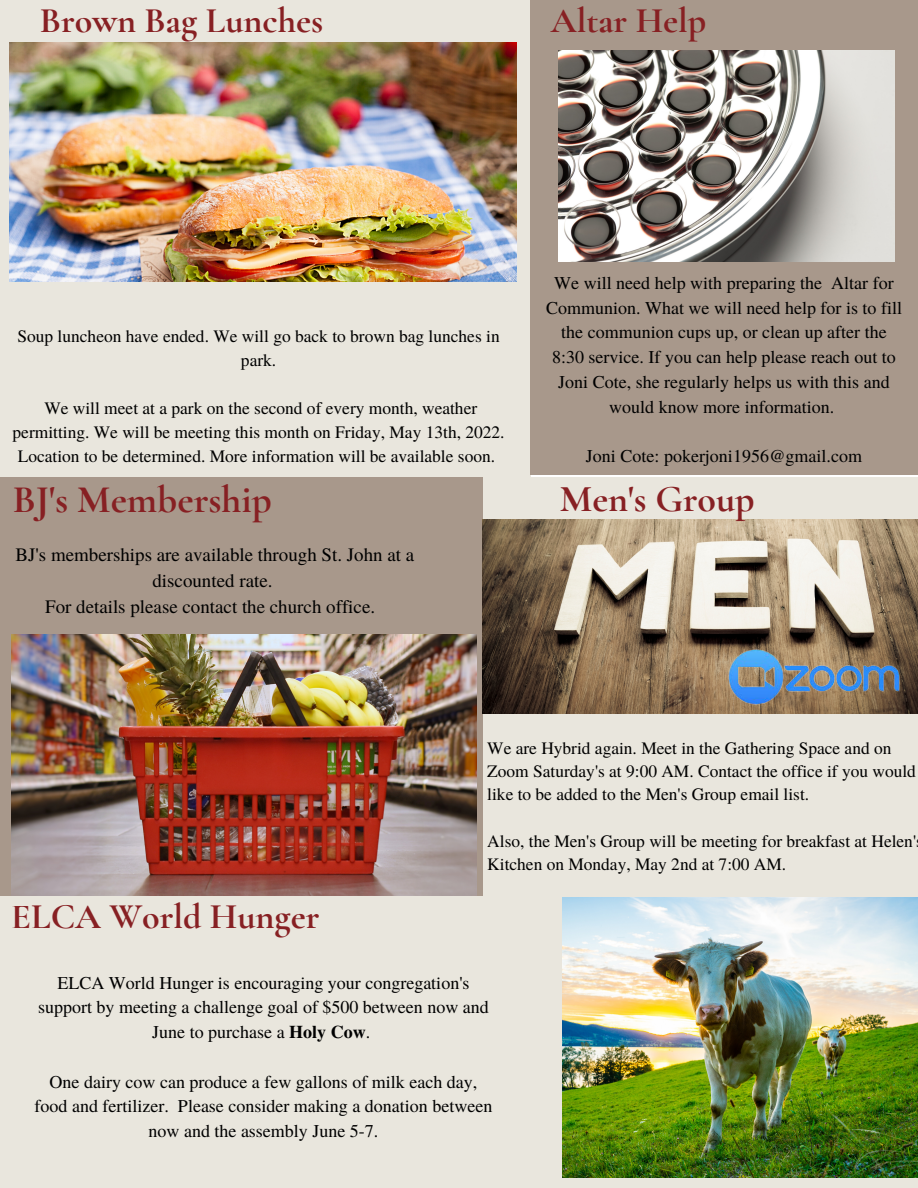
<style>
.page{position:relative;width:918px;height:1188px;background:#fff}
.page>*{position:absolute;margin:0;border:0;box-sizing:border-box;transform-origin:0 0}
.t1{font:700 39px "Cormorant Garamond";color:#872023}
.t2{font:700 37.95px "Cormorant Garamond";color:#872023}
.t3{font:700 36px "Cormorant Garamond";color:#872023}
.t4{font:18.9px/26.1px "Te X Gyre Termes";color:#000;text-align:center}
.t5{font:18px/24.8px "Te X Gyre Termes";color:#000;text-align:center}
.t6{font:17.4px/23.2px "Te X Gyre Termes";color:#000}
.s1{font-weight:700}
</style>
<div class="page">
<div style="left:0;top:477px;width:530px;height:436px;background:#a8988b"></div>
<div style="left:483px;top:477px;width:435px;height:420px;background:#e9e6dd"></div>
<img style="left:483px;top:519px;width:435px;height:195px">
<img style="left:719px;top:634px;width:184px;height:80px">
<div style="left:0;top:0;width:531px;height:477px;background:#e9e6dd"></div>
<img style="left:10px;top:42px;width:507px;height:240px">
<img style="left:11px;top:634px;width:465px;height:262px">
<div style="left:530px;top:0;width:388px;height:475px;background:#a8988b"></div>
<img style="left:559px;top:50px;width:335px;height:212px">
<div style="left:0;top:896px;width:918px;height:292px;background:#e9e6dd"></div>
<img style="left:562px;top:897px;width:356px;height:280px">
<p class="t3" style="left:40px;top:-1px;width:285px">Brown Bag Lunches</p>
<p class="t3" style="left:551px;top:-1px;width:157px">Altar Help</p>
<p class="t6" style="left:17px;top:323px;width:484px;line-height:24px;text-align:center">Soup luncheon have ended. We will go back to brown bag lunches in park.</p>
<p class="t6" style="left:13px;top:395px;width:493px;line-height:24px;text-align:center">We will meet at a park on the second of every month, weather permitting. We will be meeting this month on Friday, May 13th, 2022.<br>Location to be determined. More information will be available soon.</p>
<p class="t1" style="left:13px;top:476px;width:260px">BJ's Membership</p>
<p class="t4" style="left:15px;top:540px;width:400px">BJ's memberships are available through St. John at a discounted rate.</p>
<p class="t4" style="left:45px;top:592px;width:332px">For details please contact the church office.</p>
<p class="t5" style="left:546px;top:269px;width:357px">We will need help with preparing the Altar for Communion. What we will need help for is to fill the communion cups up, or clean up after the 8:30 service. If you can help please reach out to Joni Cote, she regularly helps us with this and would know more information.</p>
<p class="t5" style="left:586px;top:443px;width:278px">Joni Cote: pokerjoni1956@gmail.com</p>
<p class="t2" style="left:560px;top:476px;width:196px">Men's Group</p>
<p class="t6" style="left:487px;top:736px;width:430px">We are Hybrid again. Meet in the Gathering Space and on<br>Zoom Saturday's at 9:00 AM. Contact the office if you would like to be added to the Men's Group email list.</p>
<p class="t6" style="left:487px;top:828px;width:430px">Also, the Men's Group will be meeting for breakfast at Helen'<br>Kitchen on Monday, May 2nd at 7:00 AM.</p>
<p class="t3" style="left:11px;top:895px;width:310px">ELCA World Hunger</p>
<p class="t5" style="left:38px;top:969px;width:452px">ELCA World Hunger is encouraging your congregation's support by meeting a challenge goal of $500 between now and<br>June to purchase a <span class="s1">Holy Cow</span>.</p>
<p class="t5" style="left:35px;top:1068px;width:459px">One dairy cow can produce a few gallons of milk each day, food and fertilizer. Please consider making a donation between now and the assembly June 5-7.</p>
</div>
